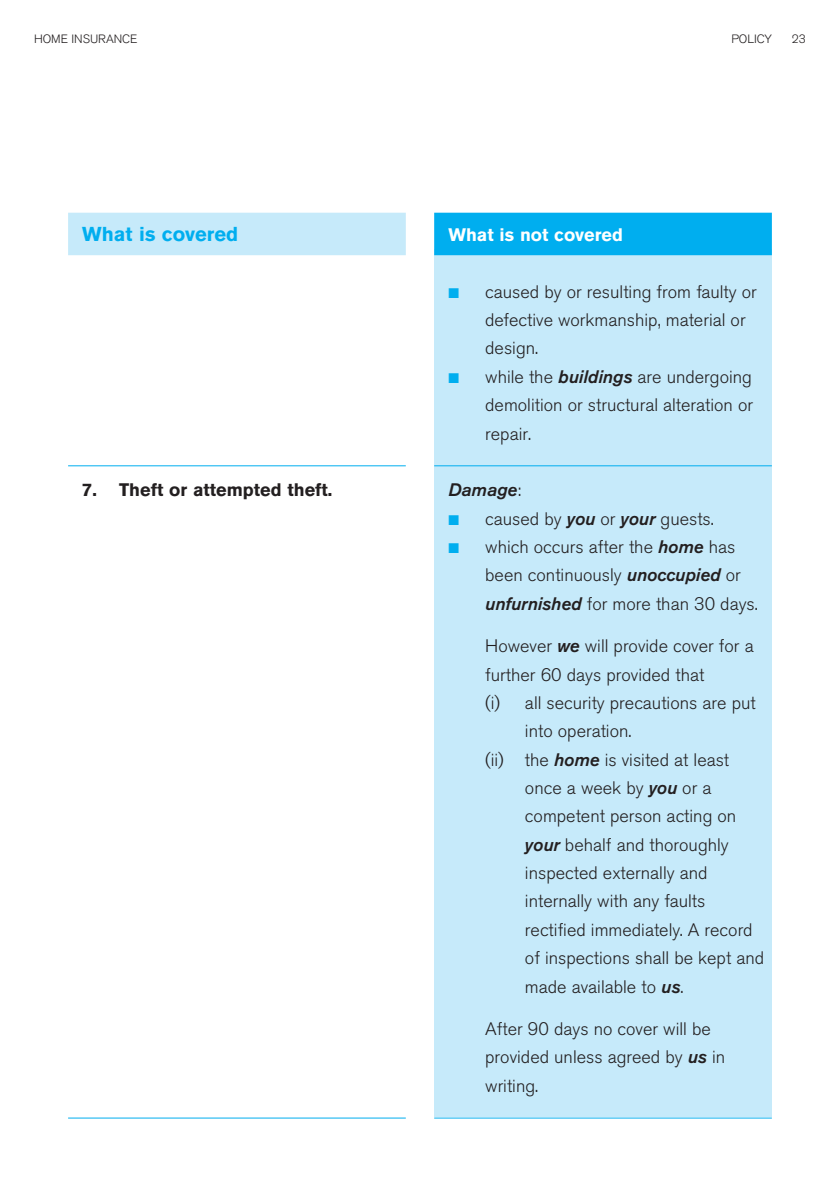
<style>
.page{position:relative;width:840px;height:1191px;background:#fff}
.page>*{position:absolute;margin:0;border:0;box-sizing:border-box;transform-origin:0 0}
.t1{font:700 20px "Akzidenz Grotesk BQ";color:#00aeef}
.t2{font:300 18px/28.4px "Akzidenz Grotesk BQ";color:#231f20}
.t3{font:700 18px "Akzidenz Grotesk BQ";color:#231f20}
.t4{font:700 18px "Akzidenz Grotesk BQ";color:#fff}
.t5{font:italic 500 18px "Akzidenz Grotesk BQ";color:#231f20}
.t6{font:300 12px "Akzidenz Grotesk BQ";color:#231f20}
.s1{color:#00aeef}
.s2{font-weight:500;font-style:italic}
.s3{font-weight:300;font-style:normal}
</style>
<div class="page">
<div style="left:434px;top:249px;width:337px;height:868px;background:#c6eafa"></div>
<div style="left:68px;top:213px;width:337px;height:42px;background:#c6eafa"></div>
<hr style="left:68px;top:465px;width:337px;height:1px;background:#00aeef">
<hr style="left:68px;top:1117px;width:337px;height:1px;background:#00aeef">
<div style="left:434px;top:213px;width:337px;height:42px;background:#00aeef"></div>
<hr style="left:434px;top:465px;width:337px;height:1px;background:#00aeef">
<hr style="left:434px;top:1117px;width:337px;height:1px;background:#00aeef">
<p class="t6" style="left:34px;top:34px;width:105px">HOME INSURANCE</p>
<p class="t6" style="left:731px;top:34px;width:42px">POLICY</p>
<p class="t6" style="left:791px;top:34px;width:15px">23</p>
<p class="t1" style="left:82px;top:227px;width:157px">What is covered</p>
<p class="t3" style="left:82px;top:483px;width:251px">7. Theft or attempted theft.</p>
<p class="t4" style="left:448px;top:228px;width:176px">What is not covered</p>
<p class="t2" style="left:485px;top:279px;width:273px;text-indent:-37px"><span class="s1">■</span> caused by or resulting from faulty or defective workmanship, material or design.</p>
<p class="t2" style="left:485px;top:364px;width:269px;text-align:justify;text-indent:-37px"><span class="s1">■</span> while the <span class="s2">buildings</span> are undergoing demolition or structural alteration or repair.</p>
<p class="t5" style="left:448px;top:480px;width:74px">Damage<span class="s3">:</span></p>
<p class="t2" style="left:448px;top:506px;width:267px"><span class="s1">■</span> caused by <span class="s2">you</span> or <span class="s2">your</span> guests.</p>
<p class="t2" style="left:485px;top:534px;width:274px;text-indent:-37px"><span class="s1">■</span> which occurs after the <span class="s2">home</span> has been continuously <span class="s2">unoccupied</span> or <span class="s2">unfurnished</span> for more than 30 days.</p>
<p class="t2" style="left:485px;top:634px;width:270px">However <span class="s2">we</span> will provide cover for a</p>
<p class="t2" style="left:485px;top:662px;width:220px">further 60 days provided that</p>
<p class="t2" style="left:485px;top:690px;width:272px">(i) all security precautions are put</p>
<p class="t2" style="left:524px;top:719px;width:108px">into operation.</p>
<p class="t2" style="left:485px;top:747px;width:245px">(ii) the <span class="s2">home</span> is visited at least</p>
<p class="t2" style="left:524px;top:775px;width:188px">once a week by <span class="s2">you</span> or a</p>
<p class="t2" style="left:524px;top:804px;width:213px">competent person acting on</p>
<p class="t2" style="left:524px;top:832px;width:205px"><span class="s2">your</span> behalf and thoroughly</p>
<p class="t2" style="left:524px;top:860px;width:184px">inspected externally and</p>
<p class="t2" style="left:524px;top:889px;width:182px">internally with any faults</p>
<p class="t2" style="left:524px;top:917px;width:229px">rectified immediately. A record</p>
<p class="t2" style="left:524px;top:945px;width:240px">of inspections shall be kept and</p>
<p class="t2" style="left:524px;top:974px;width:160px">made available to <span class="s2">us</span>.</p>
<p class="t2" style="left:485px;top:1016px;width:241px">After 90 days no cover will be provided unless agreed by <span class="s2">us</span> in writing.</p>
</div>
